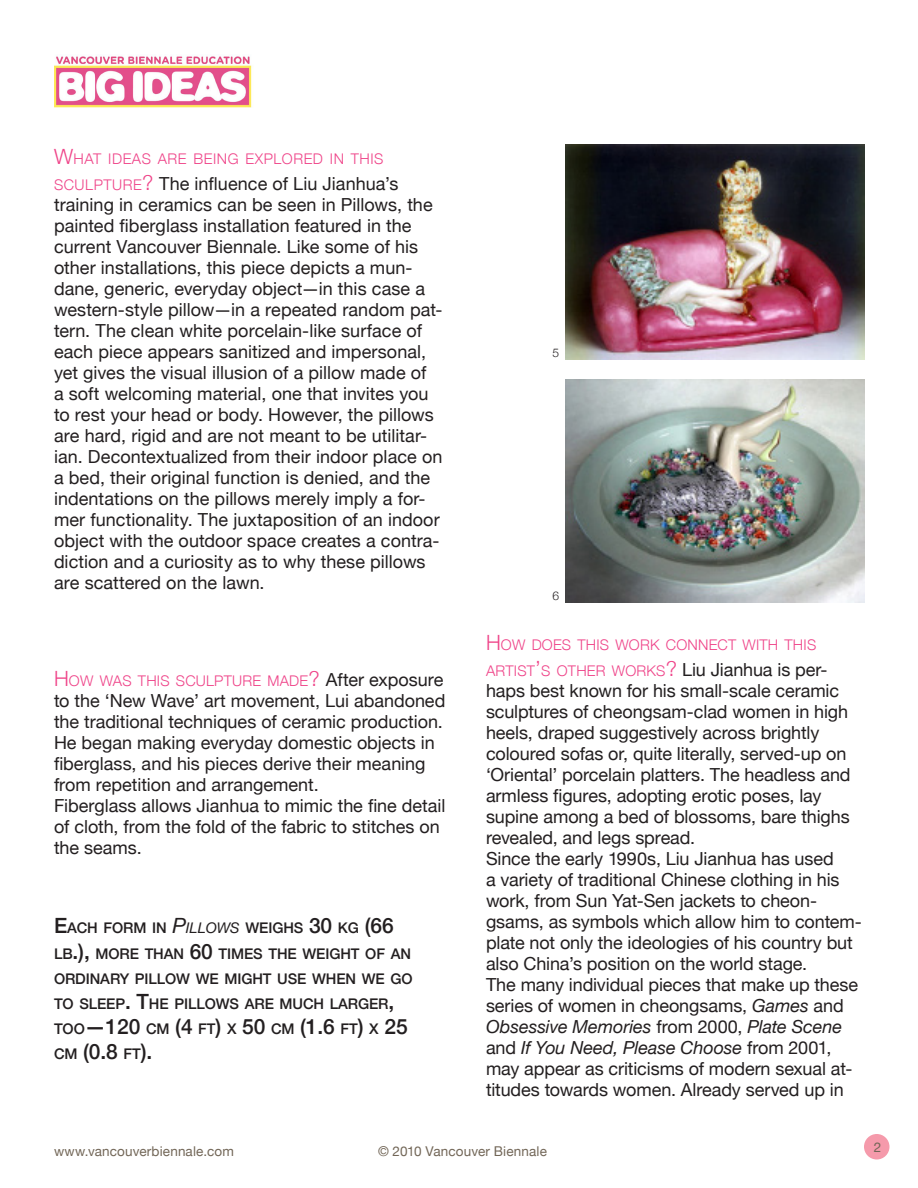
<style>
.page{position:relative;width:918px;height:1188px;background:#fff}
.page>*{position:absolute;margin:0;border:0;box-sizing:border-box;transform-origin:0 0}
.Title_1{font:500 21px/25.2px "Helvetica Neue";letter-spacing:-.005em;color:#231f20}
.Title_1-2{font:18px/21px "Helvetica Neue";color:#231f20}
.Title_1-3{font:500 14.7px/25.2px "Helvetica Neue";letter-spacing:-.005em;color:#231f20}
.Title_1-4{font:300 14.7px/25.2px "Helvetica Neue";letter-spacing:.015em;color:#ef4489}
.Title_1-5{font:300 14.7px "Helvetica Neue";letter-spacing:.035em;color:#ef4489}
.t1{font:13.5px "Helvetica Neue";letter-spacing:.01em;color:#726657}
.Title_1-6{font:300 12px "Helvetica Neue";color:#231f20}
.s1{font-size:21px}
.s2{font-weight:300;font-size:14.7px;color:#ef4489}
.s3{font-weight:300;font-size:21px;color:#ef4489}
.s4{font-weight:400;font-size:18px;color:#231f20}
.s5{font-weight:400;font-style:italic;font-size:21px}
.s6{font-weight:400;font-style:italic}
.s7{font-size:14.7px}
.s8{font-style:italic}
</style>
<div class="page">
<div style="left:864px;top:1134px;width:26px;height:26px;background:#f59aab;border-radius:50%"></div>
<img style="left:54px;top:56px;width:198px;height:52px">
<img style="left:566px;top:144px;width:298px;height:216px">
<img style="left:566px;top:379px;width:298px;height:224px">
<p class="Title_1-5" style="left:54px;top:147px;width:331px"><span class="s1">W</span>HAT IDEAS ARE BEING EXPLORED IN THIS</p>
<p class="Title_1-2" style="left:54px;top:174px;width:390px"><span class="s2">SCULPTURE</span><span class="s3">?</span> The influence of Liu Jianhua’s training in ceramics can be seen in Pillows, the painted fiberglass installation featured in the current Vancouver Biennale. Like some of his other installations, this piece depicts a mun&shy;dane, generic, everyday object—in this case a western-style pillow—in a repeated random pat&shy;tern. The clean white porcelain-like surface of each piece appears sanitized and impersonal, yet gives the visual illusion of a pillow made of<br>a soft welcoming material, one that invites you to rest your head or body. However, the pillows are hard, rigid and are not meant to be utilitar&shy;ian. Decontextualized from their indoor place on a bed, their original function is denied, and the indentations on the pillows merely imply a for&shy;mer functionality. The juxtaposition of an indoor object with the outdoor space creates a contra&shy;diction and a curiosity as to why these pillows are scattered on the lawn.</p>
<p class="Title_1-4" style="left:54px;top:668px;width:391px"><span class="s1">H</span> OW WAS THIS SCULPTURE MADE<span class="s1">?</span> <span class="s4">After exposure</span></p>
<p class="Title_1-2" style="left:54px;top:691px;width:393px">to the ‘New Wave’ art movement, Lui abandoned the traditional techniques of ceramic production.<br>He began making everyday domestic objects in fiberglass, and his pieces derive their meaning from repetition and arrangement.</p>
<p class="Title_1-2" style="left:54px;top:796px;width:393px">Fiberglass allows Jianhua to mimic the fine detail of cloth, from the fold of the fabric to stitches on the seams.</p>
<p class="Title_1-3" style="left:54px;top:915px;width:360px"><span class="s1">E</span>ACH FORM IN <span class="s5">P</span><span class="s6">ILLOWS</span> WEIGHS <span class="s1">30</span> KG <span class="s1">(66<br></span>LB<span class="s1">.),</span> MORE THAN <span class="s1">60</span> TIMES THE WEIGHT OF AN ORDINARY PILLOW WE MIGHT USE WHEN WE GO TO SLEEP<span class="s1">. T</span>HE PILLOWS ARE MUCH LARGER<span class="s1">,</span></p>
<p class="Title_1" style="left:54px;top:1013px;width:355px"><span class="s7">TOO</span>—120 <span class="s7">CM</span> (4 <span class="s7">FT</span>) <span class="s7">X</span> 50 <span class="s7">CM</span> (1.6 <span class="s7">FT</span>) <span class="s7">X</span> 25<br><span class="s7">CM</span> (0.8 <span class="s7">FT</span>).</p>
<p class="Title_1-6" style="left:553px;top:343px;width:8px">5</p>
<p class="Title_1-6" style="left:553px;top:586px;width:8px">6</p>
<p class="Title_1-4" style="left:486px;top:632px;width:343px"><span class="s1">H</span> OW DOES THIS WORK CONNECT WITH THIS<br>ARTIST<span class="s1">’</span>S OTHER WORKS<span class="s1">?</span> <span class="s4">Liu Jianhua is per-</span></p>
<p class="Title_1-2" style="left:486px;top:681px;width:366px">haps best known for his small-scale ceramic sculptures of cheongsam-clad women in high heels, draped suggestively across brightly coloured sofas or, quite literally, served-up on ‘Oriental’ porcelain platters. The headless and armless figures, adopting erotic poses, lay supine among a bed of blossoms, bare thighs revealed, and legs spread.</p>
<p class="Title_1-2" style="left:486px;top:849px;width:377px">Since the early 1990s, Liu Jianhua has used<br>a variety of traditional Chinese clothing in his work, from Sun Yat-Sen jackets to cheon&shy;gsams, as symbols which allow him to contem&shy;plate not only the ideologies of his country but also China’s position on the world stage.</p>
<p class="Title_1-2" style="left:486px;top:975px;width:374px">The many individual pieces that make up these series of women in cheongsams, <span class="s8">Games</span> and <span class="s8">Obsessive Memories</span> from 2000, <span class="s8">Plate Scene </span>and <span class="s8">If You Need, Please Choose</span> from 2001, may appear as criticisms of modern sexual at&shy;titudes towards women. Already served up in</p>
<p class="t1" style="left:54px;top:1142px;width:182px">www.vancouverbiennale.com</p>
<p class="t1" style="left:874px;top:1138px;width:9px">2</p>
<p class="t1" style="left:378px;top:1142px;width:170px">© 2010 Vancouver Biennale</p>
</div>
